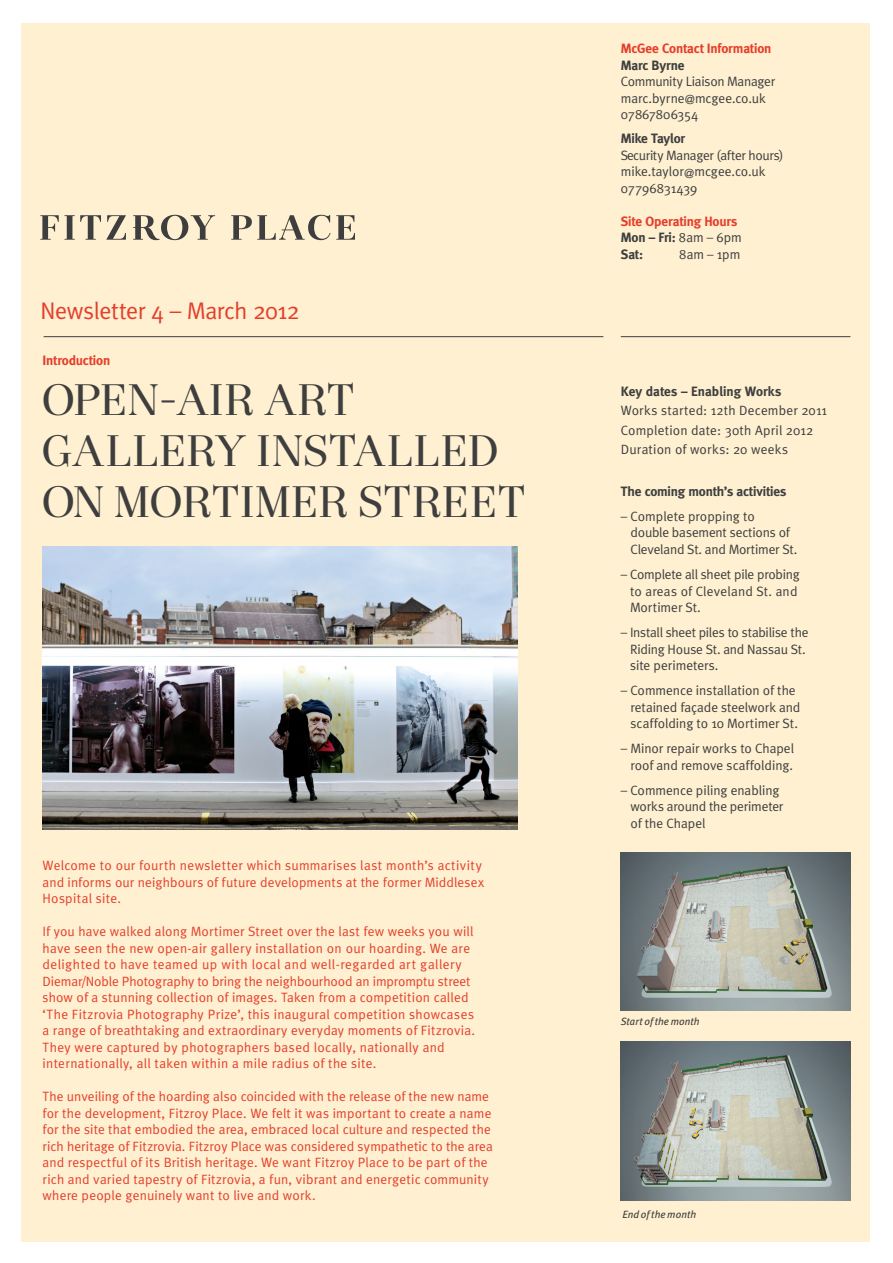
<style>
.page{position:relative;width:893px;height:1263px;background:#fff}
.page>*{position:absolute;margin:0;border:0;box-sizing:border-box;transform-origin:0 0}
.t1{font:43.8px/51.2px "Narziss Text";color:#3e3e3f}
.t2{font:24px "Meta";letter-spacing:-.015em;color:#e53e2c}
.t3{font:13.5px/16.5px "Meta";letter-spacing:.02em;color:#e53e2c}
.t4{font:13.5px/16.5px "Meta";letter-spacing:-.005em;color:#3e3e3f}
.t5{font:13.5px/19.5px "Meta";letter-spacing:.015em;color:#3e3e3f}
.t6{font:700 13.5px "Meta";letter-spacing:-.005em;color:#3e3e3f}
.t7{font:700 13.5px/16.5px "Meta";letter-spacing:-.01em;color:#e53e2c}
.t8{font:italic 10.5px "Meta Plus";color:#3e3e3f}
.s1{color:#3e3e3f}
.s2{font-weight:400;color:#3e3e3f}
</style>
<div class="page">
<div style="left:21px;top:23px;width:849px;height:1219px;background:#fef0d0"></div>
<img style="left:621px;top:1041px;width:229px;height:159px">
<hr style="left:44px;top:336px;width:559px;height:1px;background:#3e3e3f">
<hr style="left:621px;top:336px;width:229px;height:1px;background:#3e3e3f">
<img style="left:621px;top:852px;width:229px;height:159px">
<svg style="left:133px;top:215px;width:82px;height:25px"></svg>
<svg style="left:40px;top:215px;width:19px;height:25px"></svg>
<svg style="left:65px;top:215px;width:61px;height:25px"></svg>
<svg style="left:231px;top:215px;width:124px;height:25px"></svg>
<img style="left:43px;top:546px;width:474px;height:283px">
<p class="t2" style="left:40px;top:297px;width:261px">Newsletter 4 – March 2012</p>
<p class="t7" style="left:43px;top:352px;width:69px">Introduction</p>
<p class="t1" style="left:41px;top:375px;width:486px">OPEN-AIR ART<br>GALLERY INSTALLED<br>ON MORTIMER STREET</p>
<p class="t3" style="left:43px;top:857px;width:443px">Welcome to our fourth newsletter which summarises last month’s activity and informs our neighbours of future developments at the former Middlesex<br>Hospital site.</p>
<p class="t3" style="left:43px;top:923px;width:434px">If you have walked along Mortimer Street over the last few weeks you will have seen the new open-air gallery installation on our hoarding. We are delighted to have teamed up with local and well-regarded art gallery Diemar/Noble Photography to bring the neighbourhood an impromptu street show of a stunning collection of images. Taken from a competition called ‘The Fitzrovia Photography Prize’, this inaugural competition showcases a range of breathtaking and extraordinary everyday moments of Fitzrovia.<br>They were captured by photographers based locally, nationally and internationally, all taken within a mile radius of the site.</p>
<p class="t3" style="left:43px;top:1088px;width:452px">The unveiling of the hoarding also coincided with the release of the new name for the development, Fitzroy Place. We felt it was important to create a name for the site that embodied the area, embraced local culture and respected the rich heritage of Fitzrovia. Fitzroy Place was considered sympathetic to the area and respectful of its British heritage. We want Fitzroy Place to be part of the rich and varied tapestry of Fitzrovia, a fun, vibrant and energetic community where people genuinely want to live and work.</p>
<p class="t7" style="left:621px;top:40px;width:152px">McGee Contact Information</p>
<p class="t6" style="left:621px;top:57px;width:65px">Marc Byrne</p>
<p class="t4" style="left:621px;top:73px;width:156px">Community Liaison Manager</p>
<p class="t4" style="left:621px;top:89px;width:147px">marc.byrne<sub>@</sub>mcgee.co.uk</p>
<p class="t4" style="left:621px;top:106px;width:79px">07867806354</p>
<p class="t6" style="left:621px;top:131px;width:66px">Mike Taylor</p>
<p class="t4" style="left:621px;top:146px;width:164px">Security Manager (after hours)</p>
<p class="t4" style="left:621px;top:163px;width:146px">mike.taylor<sub>@</sub>mcgee.co.uk</p>
<p class="t4" style="left:621px;top:179px;width:78px">07796831439</p>
<p class="t7" style="left:621px;top:213px;width:122px">Site Operating Hours<br><span class="s1">Mon – Fri:</span> <span class="s2">8am – 6pm</span></p>
<p class="t6" style="left:621px;top:246px;width:24px">Sat:</p>
<p class="t4" style="left:679px;top:245px;width:63px">8am – 1pm</p>
<p class="t6" style="left:621px;top:383px;width:162px">Key dates – Enabling Works</p>
<p class="t5" style="left:621px;top:401px;width:208px">Works started: 12th December 2011<br>Completion date: 30th April 2012<br>Duration of works: 20 weeks</p>
<p class="t6" style="left:621px;top:483px;width:167px">The coming month’s activities</p>
<p class="t4" style="left:631px;top:508px;width:168px;text-indent:-10px">– Complete propping to<br>double basement sections of<br>Cleveland St. and Mortimer St.</p>
<p class="t4" style="left:630px;top:566px;width:171px;text-indent:-9px">– Complete all sheet pile probing to areas of Cleveland St. and<br>Mortimer St.</p>
<p class="t4" style="left:630px;top:624px;width:180px;text-indent:-9px">– Install sheet piles to stabilise the<br>Riding House St. and Nassau St. site perimeters.</p>
<p class="t4" style="left:630px;top:682px;width:171px;text-indent:-10px">– Commence installation of the retained façade steelwork and scaffolding to 10 Mortimer St.</p>
<p class="t4" style="left:621px;top:740px;width:175px;text-align:right">– Minor repair works to Chapel roof and remove scaffolding.</p>
<p class="t4" style="left:630px;top:781px;width:154px;text-indent:-10px">– Commence piling enabling works around the perimeter of the Chapel</p>
<p class="t8" style="left:621px;top:1015px;width:80px">Start of the month</p>
<p class="t8" style="left:622px;top:1208px;width:75px">End of the month</p>
</div>
